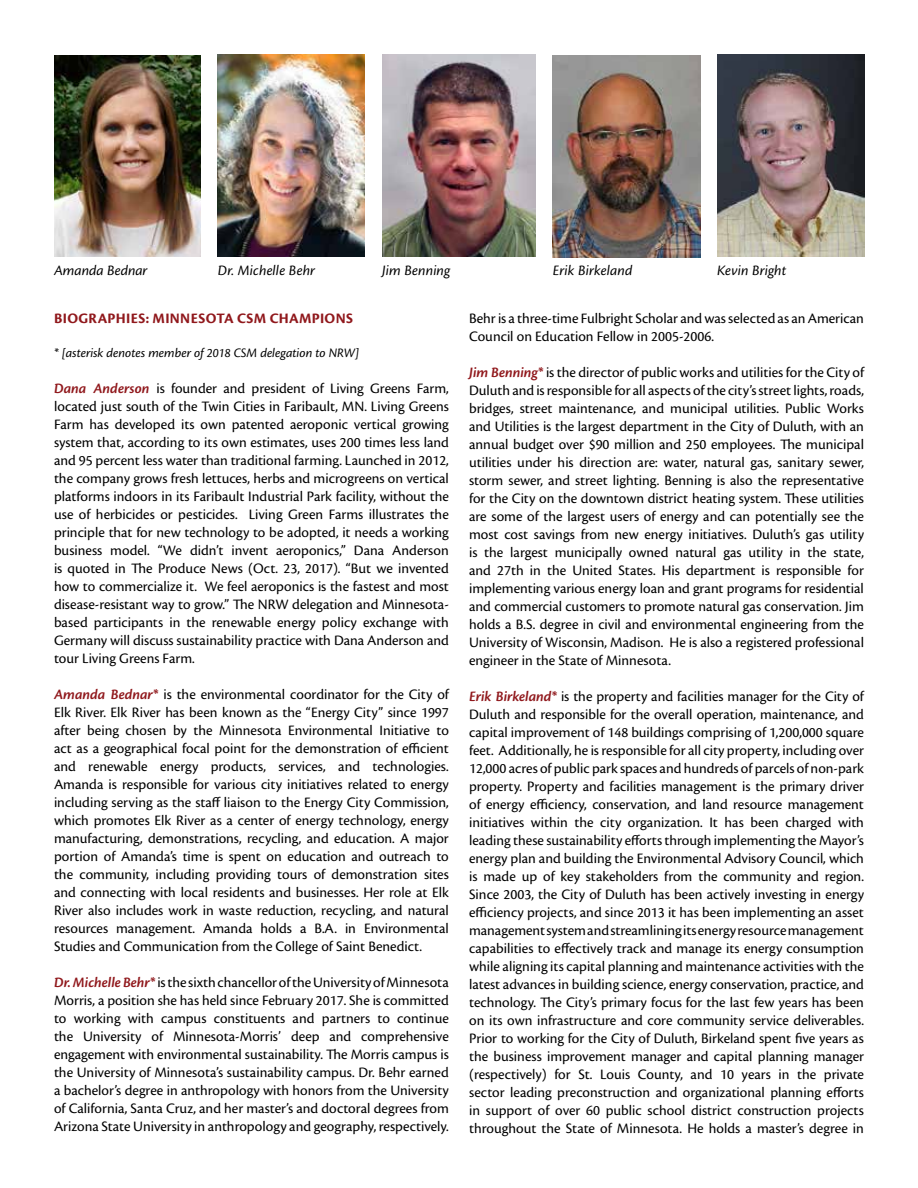
<style>
.page{position:relative;width:918px;height:1188px;background:#fff}
.page>*{position:absolute;margin:0;border:0;box-sizing:border-box;transform-origin:0 0}
.t1{font:15px/18px "Cronos Pro";color:#000;text-align:justify}
.t2{font:italic 15px "Cronos Pro";letter-spacing:.005em;color:#000}
.t3{font:700 15px "Cronos Pro";color:#90181c}
.t4{font:italic 13.5px "Cronos Pro";color:#000}
.s1{font-weight:600;font-style:italic;color:#90181c}
</style>
<div class="page">
<img style="left:54px;top:55px;width:147px;height:202px">
<img style="left:218px;top:54px;width:147px;height:203px">
<img style="left:382px;top:54px;width:154px;height:203px">
<img style="left:553px;top:55px;width:147px;height:203px">
<img style="left:717px;top:54px;width:147px;height:203px">
<p class="t2" style="left:54px;top:261px;width:95px">Amanda Bednar</p>
<p class="t2" style="left:218px;top:261px;width:99px">Dr. Michelle Behr</p>
<p class="t2" style="left:382px;top:261px;width:70px">Jim Benning</p>
<p class="t2" style="left:553px;top:262px;width:81px">Erik Birkeland</p>
<p class="t3" style="left:54px;top:309px;width:18px">BIOGRAPHIES</p>
<p class="t3" style="left:146px;top:309px;width:17px">: MINNESOTA</p>
<p class="t3" style="left:237px;top:309px;width:11px">CSM</p>
<p class="t3" style="left:270px;top:309px;width:11px">CHAMPIONS</p>
<p class="t4" style="left:54px;top:345px;width:307px">* [asterisk denotes member of 2018 CSM delegation to NRW]</p>
<p class="t1" style="left:54px;top:379px;width:396px"><span class="s1">Dana Anderson</span> is founder and president of Living Greens Farm, located just south of the Twin Cities in Faribault, MN. Living Greens Farm has developed its own patented aeroponic vertical growing system that, according to its own estimates, uses 200 times less land and 95 percent less water than traditional farming. Launched in 2012, the company grows fresh lettuces, herbs and microgreens on vertical platforms indoors in its Faribault Industrial Park facility, without the use of herbicides or pesticides. Living Green Farms illustrates the principle that for new technology to be adopted, it needs a working business model. “We didn’t invent aeroponics,” Dana Anderson is quoted in The Produce News (Oct. 23, 2017). “But we invented how to commercialize it. We feel aeroponics is the fastest and most disease-resistant way to grow.” The NRW delegation and Minnesota&shy;based participants in the renewable energy policy exchange with Germany will discuss sustainability practice with Dana Anderson and tour Living Greens Farm.</p>
<p class="t1" style="left:54px;top:685px;width:396px"><span class="s1">Amanda Bednar*</span> is the environmental coordinator for the City of Elk River. Elk River has been known as the “Energy City” since 1997 after being chosen by the Minnesota Environmental Initiative to act as a geographical focal point for the demonstration of efficient and renewable energy products, services, and technologies.<br>Amanda is responsible for various city initiatives related to energy including serving as the staff liaison to the Energy City Commission, which promotes Elk River as a center of energy technology, energy manufacturing, demonstrations, recycling, and education. A major portion of Amanda’s time is spent on education and outreach to the community, including providing tours of demonstration sites and connecting with local residents and businesses. Her role at Elk River also includes work in waste reduction, recycling, and natural resources management. Amanda holds a B.A. in Environmental Studies and Communication from the College of Saint Benedict.</p>
<p class="t1" style="left:54px;top:973px;width:396px"><span class="s1">Dr. Michelle Behr*</span> is the sixth chancellor of the University of Minnesota Morris, a position she has held since February 2017. She is committed to working with campus constituents and partners to continue the University of Minnesota-Morris’ deep and comprehensive engagement with environmental sustainability. The Morris campus is the University of Minnesota’s sustainability campus. Dr. Behr earned a bachelor’s degree in anthropology with honors from the University of California, Santa Cruz, and her master’s and doctoral degrees from Arizona State University in anthropology and geography, respectively.</p>
<p class="t2" style="left:717px;top:261px;width:71px">Kevin Bright</p>
<p class="t1" style="left:469px;top:309px;width:396px">Behr is a three-time Fulbright Scholar and was selected as an American<br>Council on Education Fellow in 2005-2006.</p>
<p class="t1" style="left:469px;top:363px;width:396px"><span class="s1">Jim Benning*</span> is the director of public works and utilities for the City of Duluth and is responsible for all aspects of the city’s street lights, roads, bridges, street maintenance, and municipal utilities. Public Works and Utilities is the largest department in the City of Duluth, with an annual budget over $90 million and 250 employees. The municipal utilities under his direction are: water, natural gas, sanitary sewer, storm sewer, and street lighting. Benning is also the representative for the City on the downtown district heating system. These utilities are some of the largest users of energy and can potentially see the most cost savings from new energy initiatives. Duluth’s gas utility is the largest municipally owned natural gas utility in the state, and 27th in the United States. His department is responsible for implementing various energy loan and grant programs for residential and commercial customers to promote natural gas conservation. Jim holds a B.S. degree in civil and environmental engineering from the University of Wisconsin, Madison. He is also a registered professional engineer in the State of Minnesota.</p>
<p class="t1" style="left:469px;top:687px;width:396px"><span class="s1">Erik Birkeland*</span> is the property and facilities manager for the City of Duluth and responsible for the overall operation, maintenance, and capital improvement of 148 buildings comprising of 1,200,000 square feet. Additionally, he is responsible for all city property, including over 12,000 acres of public park spaces and hundreds of parcels of non-park property. Property and facilities management is the primary driver of energy efficiency, conservation, and land resource management initiatives within the city organization. It has been charged with leading these sustainability efforts through implementing the Mayor’s energy plan and building the Environmental Advisory Council, which is made up of key stakeholders from the community and region.<br>Since 2003, the City of Duluth has been actively investing in energy efficiency projects, and since 2013 it has been implementing an asset management system and streamlining its energy resource management capabilities to effectively track and manage its energy consumption while aligning its capital planning and maintenance activities with the latest advances in building science, energy conservation, practice, and technology. The City’s primary focus for the last few years has been on its own infrastructure and core community service deliverables.<br>Prior to working for the City of Duluth, Birkeland spent five years as the business improvement manager and capital planning manager (respectively) for St. Louis County, and 10 years in the private sector leading preconstruction and organizational planning efforts in support of over 60 public school district construction projects throughout the State of Minnesota. He holds a master’s degree in</p>
</div>
